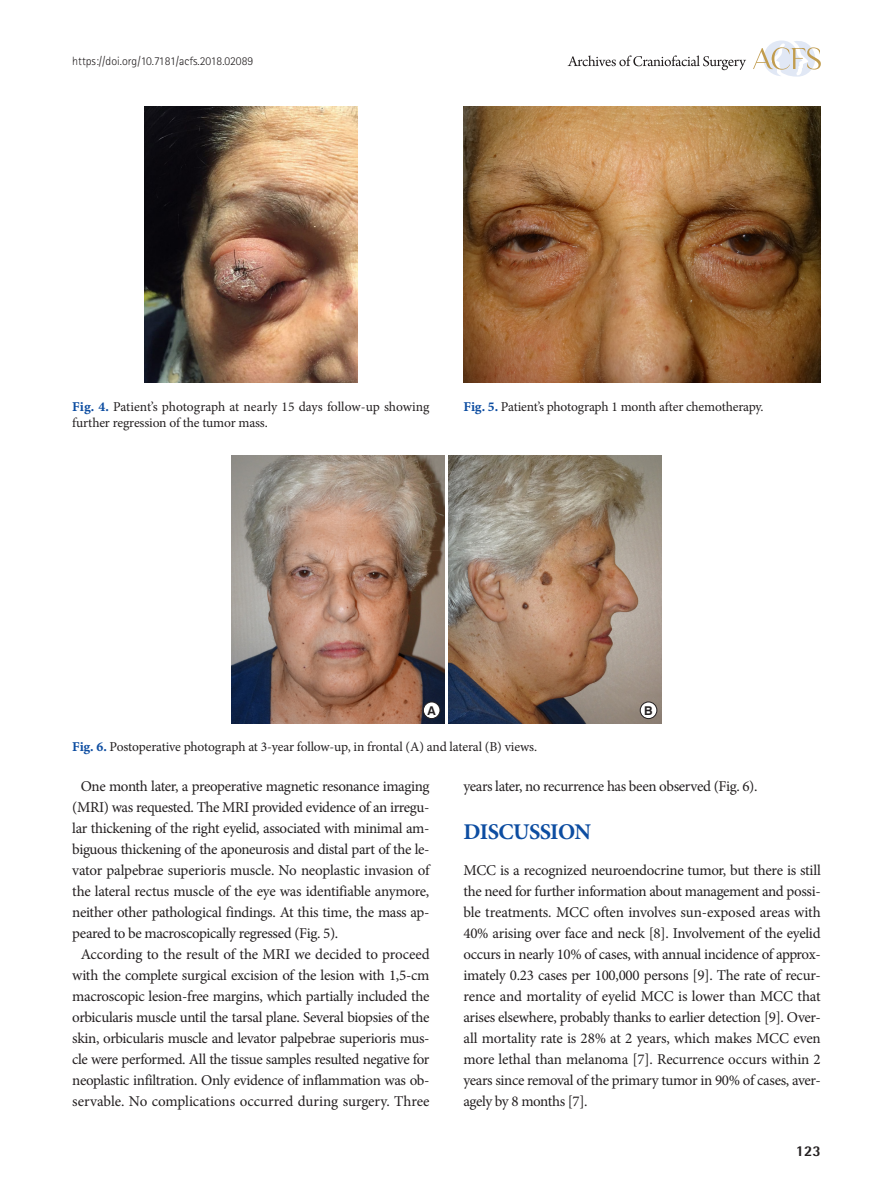
<style>
.page{position:relative;width:893px;height:1191px;background:#fff}
.page>*{position:absolute;margin:0;border:0;box-sizing:border-box;transform-origin:0 0}
.대제목{font:700 22.5px "Minion Pro";letter-spacing:-.025em;color:#0d4da1}
.본문{font:15px/21px "Minion Pro";letter-spacing:-.02em;color:#231f20;text-align:justify}
.본문_0{font:15px/21px "Minion Pro";letter-spacing:-.03em;color:#231f20;text-align:justify}
.t1{font:800 15px "Rotis Semi Sans Std";color:#231f20}
.표그림제목{font:13.5px/16.2px "Minion Pro";letter-spacing:-.01em;color:#231f20}
.t2{font:700 12.15px "Swiss 721 BT";color:#231f20}
.t3{font:300 12px "Rotis Sans Serif Std";color:#231f20}
.s1{font-family:"Minion Pro Bold Capt";color:#0d4da1}
</style>
<div class="page">
<svg style="left:753px;top:40px;width:68px;height:37px"></svg>
<svg style="left:568px;top:55px;width:178px;height:15px"></svg>
<img style="left:145px;top:106px;width:212px;height:277px">
<img style="left:463px;top:106px;width:358px;height:277px">
<img style="left:232px;top:455px;width:212px;height:268px">
<img style="left:449px;top:455px;width:212px;height:268px">
<div style="left:423px;top:702px;width:17px;height:16px;background:#fff;border-radius:50%"></div>
<div style="left:423px;top:702px;width:17px;height:17px;border:1px solid #231f20;border-radius:50%"></div>
<div style="left:640px;top:702px;width:17px;height:16px;background:#fff;border-radius:50%"></div>
<div style="left:640px;top:702px;width:17px;height:17px;border:1px solid #231f20;border-radius:50%"></div>
<p class="t3" style="left:72px;top:54px;width:182px">https://doi.org/10.7181/acfs.2018.02089</p>
<p class="표그림제목" style="left:72px;top:398px;width:359px"><span class="s1">Fig. 4.</span> Patient’s photograph at nearly 15 days follow-up showing further regression of the tumor mass.</p>
<p class="표그림제목" style="left:464px;top:398px;width:302px"><span class="s1">Fig. 5.</span> Patient’s photograph 1 month after chemotherapy.</p>
<p class="t2" style="left:427px;top:703px;width:10px">A</p>
<p class="t2" style="left:644px;top:703px;width:10px">B</p>
<p class="표그림제목" style="left:72px;top:739px;width:466px"><span class="s1">Fig. 6.</span> Postoperative photograph at 3-year follow-up, in frontal (A) and lateral (B) views.</p>
<p class="본문" style="left:72px;top:775px;width:359px;text-indent:9px">One month later, a preoperative magnetic resonance imaging (MRI) was requested. The MRI provided evidence of an irregu&shy;lar thickening of the right eyelid, associated with minimal am&shy;biguous thickening of the aponeurosis and distal part of the le&shy;vator palpebrae superioris muscle. No neoplastic invasion of the lateral rectus muscle of the eye was identifiable anymore, neither other pathological findings. At this time, the mass ap&shy;peared to be macroscopically regressed (Fig. 5).</p>
<p class="본문" style="left:72px;top:943px;width:359px;text-align:center">According to the result of the MRI we decided to proceed with the complete surgical excision of the lesion with 1,5-cm macroscopic lesion-free margins, which partially included the orbicularis muscle until the tarsal plane. Several biopsies of the skin, orbicularis muscle and levator palpebrae superioris mus&shy;cle were performed. All the tissue samples resulted negative for neoplastic infiltration. Only evidence of inflammation was ob&shy;servable. No complications occurred during surgery. Three</p>
<p class="본문" style="left:463px;top:775px;width:295px">years later, no recurrence has been observed (Fig. 6).</p>
<p class="대제목" style="left:463px;top:816px;width:129px">DISCUSSION</p>
<p class="본문_0" style="left:463px;top:859px;width:359px">MCC is a recognized neuroendocrine tumor, but there is still the need for further information about management and possi&shy;ble treatments. MCC often involves sun-exposed areas with 40% arising over face and neck [8]. Involvement of the eyelid occurs in nearly 10% of cases, with annual incidence of approx&shy;imately 0.23 cases per 100,000 persons [9]. The rate of recur&shy;rence and mortality of eyelid MCC is lower than MCC that arises elsewhere, probably thanks to earlier detection [9]. Over&shy;all mortality rate is 28% at 2 years, which makes MCC even more lethal than melanoma [7]. Recurrence occurs within 2 years since removal of the primary tumor in 90% of cases, aver&shy;agely by 8 months [7].</p>
<p class="t1" style="left:796px;top:1141px;width:27px">123</p>
</div>
